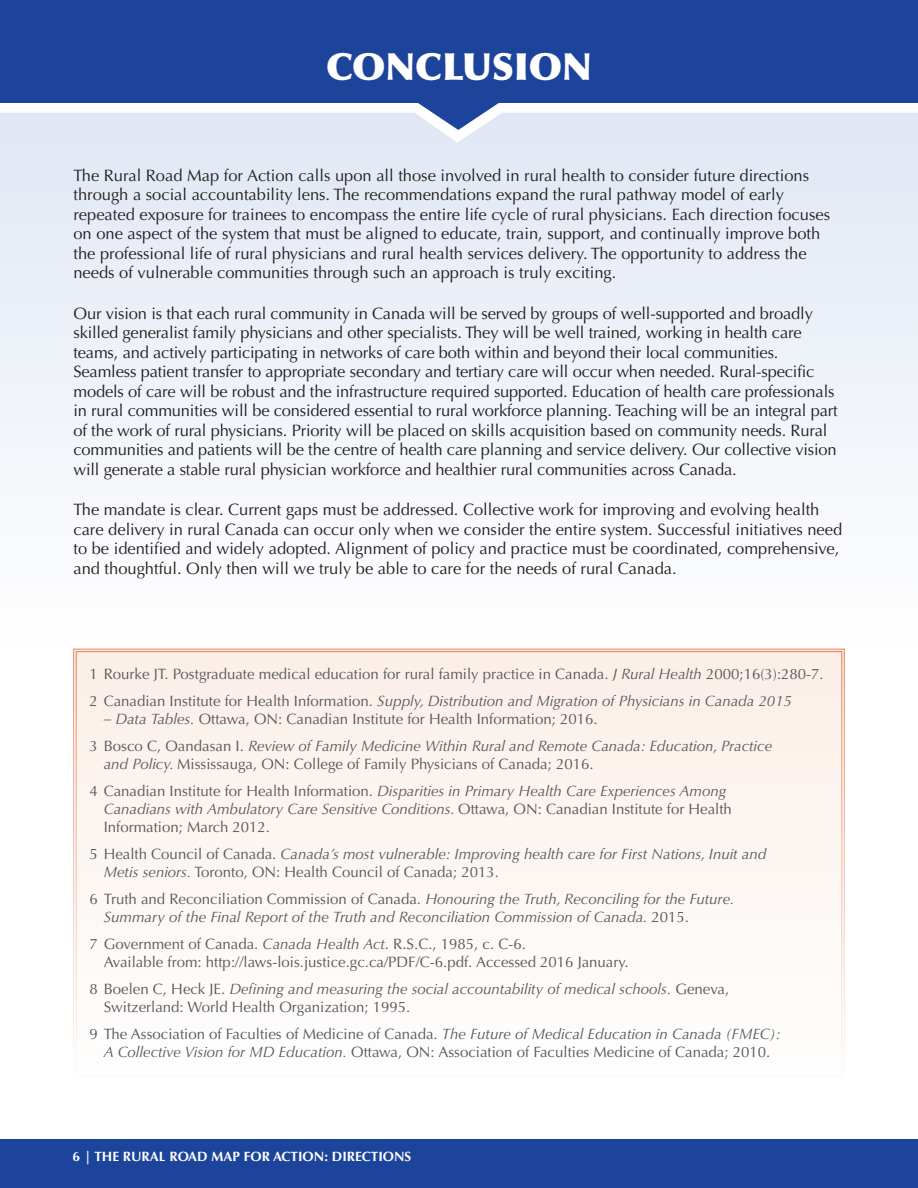
<style>
.page{position:relative;width:918px;height:1188px;background:#fff}
.page>*{position:absolute;margin:0;border:0;box-sizing:border-box;transform-origin:0 0}
.t1{font:900 37.5px "Optima";color:#fff}
.body{font:16.5px/19.5px "Optima";letter-spacing:-.01em;color:#231f20}
.t2{font:15px/18px "Optima";color:#57585a}
.t3{font:italic 15px/18px "Optima";color:#57585a}
.t4{font:700 13.5px "Optima";color:#fff}
.s1{font-style:italic}
.s2{font-style:normal}
</style>
<div class="page">
<div style="left:0;top:103px;width:918px;height:544px;background:linear-gradient(to bottom,#e0e7f4,#fefefe)"></div>
<div style="left:0;top:1140px;width:918px;height:48px;background:#1d449b"></div>
<svg style="left:73px;top:649px;width:772px;height:413px"></svg>
<div style="left:0;top:102px;width:918px;height:11px;background:#fff"></div>
<svg style="left:401px;top:103px;width:116px;height:46px"></svg>
<div style="left:0;top:0;width:918px;height:103px;background:#1d449b"></div>
<p class="t1" style="left:326px;top:44px;width:267px">CONCLUSION</p>
<p class="body" style="left:73px;top:166px;width:758px">The Rural Road Map for Action calls upon all those involved in rural health to consider future directions through a social accountability lens. The recommendations expand the rural pathway model of early repeated exposure for trainees to encompass the entire life cycle of rural physicians. Each direction focuses on one aspect of the system that must be aligned to educate, train, support, and continually improve both the professional life of rural physicians and rural health services delivery. The opportunity to address the needs of vulnerable communities through such an approach is truly exciting.</p>
<p class="body" style="left:73px;top:304px;width:766px">Our vision is that each rural community in Canada will be served by groups of well-supported and broadly skilled generalist family physicians and other specialists. They will be well trained, working in health care teams, and actively participating in networks of care both within and beyond their local communities.<br>Seamless patient transfer to appropriate secondary and tertiary care will occur when needed. Rural-specific models of care will be robust and the infrastructure required supported. Education of health care professionals in rural communities will be considered essential to rural workforce planning. Teaching will be an integral part of the work of rural physicians. Priority will be placed on skills acquisition based on community needs. Rural communities and patients will be the centre of health care planning and service delivery. Our collective vision will generate a stable rural physician workforce and healthier rural communities across Canada.</p>
<p class="body" style="left:73px;top:500px;width:770px">The mandate is clear. Current gaps must be addressed. Collective work for improving and evolving health care delivery in rural Canada can occur only when we consider the entire system. Successful initiatives need to be identified and widely adopted. Alignment of policy and practice must be coordinated, comprehensive, and thoughtful. Only then will we truly be able to care for the needs of rural Canada.</p>
<p class="t2" style="left:90px;top:665px;width:736px">1 Rourke JT. Postgraduate medical education for rural family practice in Canada. <span class="s1">J Rural Health</span> 2000;16(3):280-7.</p>
<p class="t3" style="left:90px;top:692px;width:704px"><span class="s2">2 Canadian Institute for Health Information.</span> Supply, Distribution and Migration of Physicians in Canada 2015</p>
<p class="t2" style="left:104px;top:710px;width:495px"><span class="s1">– Data Tables.</span> Ottawa, ON: Canadian Institute for Health Information; 2016.</p>
<p class="t3" style="left:104px;top:737px;width:670px;text-indent:-14px"><span class="s2">3 Bosco C, Oandasan I.</span> Review of Family Medicine Within Rural and Remote Canada: Education, Practice and Policy. <span class="s2">Mississauga, ON: College of Family Physicians of Canada; 2016.</span></p>
<p class="t2" style="left:104px;top:782px;width:630px;text-indent:-14px">4 Canadian Institute for Health Information. <span class="s1">Disparities in Primary Health Care Experiences Among<br>Canadians with Ambulatory Care Sensitive Conditions.</span> Ottawa, ON: Canadian Institute for Health<br>Information; March 2012.</p>
<p class="t3" style="left:104px;top:845px;width:664px;text-indent:-14px"><span class="s2">5 Health Council of Canada.</span> Canada’s most vulnerable: Improving health care for First Nations, Inuit and<br>Metis seniors. <span class="s2">Toronto, ON: Health Council of Canada; 2013.</span></p>
<p class="t3" style="left:104px;top:890px;width:632px;text-indent:-14px"><span class="s2">6 Truth and Reconciliation Commission of Canada.</span> Honouring the Truth, Reconciling for the Future.<br>Summary of the Final Report of the Truth and Reconciliation Commission of Canada. <span class="s2">2015.</span></p>
<p class="t2" style="left:104px;top:935px;width:526px;text-indent:-14px">7 Government of Canada. <span class="s1">Canada Health Act</span>. R.S.C., 1985, c. C-6.<br>Available from: http://laws-lois.justice.gc.ca/PDF/C-6.pdf. Accessed 2016 January.</p>
<p class="t2" style="left:104px;top:980px;width:627px;text-indent:-14px">8 Boelen C, Heck JE. <span class="s1">Defining and measuring the social accountability of medical schools.</span> Geneva,<br>Switzerland: World Health Organization; 1995.</p>
<p class="t2" style="left:90px;top:1025px;width:693px;text-align:center">9 The Association of Faculties of Medicine of Canada. <span class="s1">The Future of Medical Education in Canada (FMEC):<br>A Collective Vision for MD Education.</span> Ottawa, ON: Association of Faculties Medicine of Canada; 2010.</p>
<p class="t4" style="left:72px;top:1149px;width:340px">6 | THE RURAL ROAD MAP FOR ACTION: DIRECTIONS</p>
</div>
